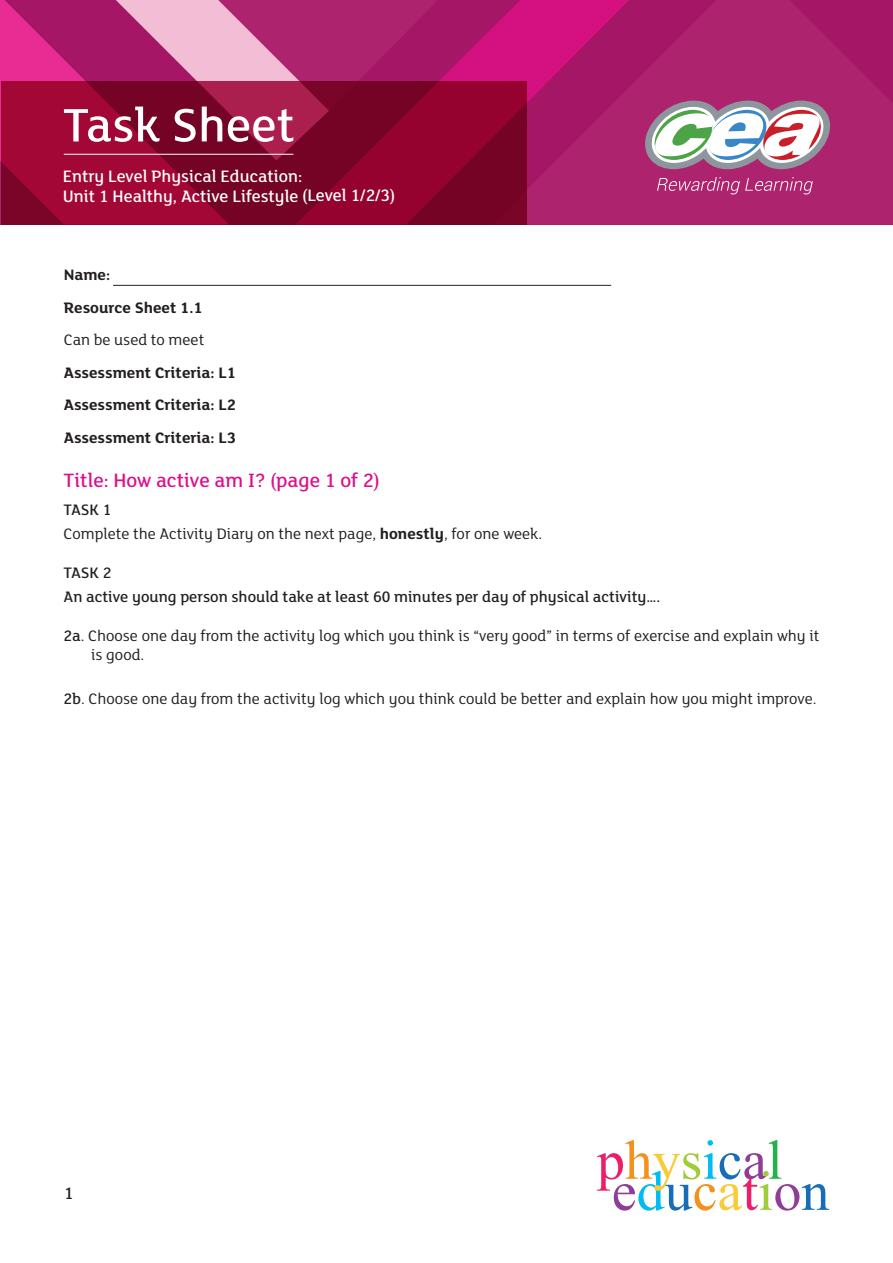
<style>
.page{position:relative;width:893px;height:1263px;background:#fff}
.page>*{position:absolute;margin:0;border:0;box-sizing:border-box;transform-origin:0 0}
.t1{font:500 51px "FS Lola";color:#fff}
.Title_Heading{font:500 21px "FS Lola";color:#dc108a}
.t2{font:500 18px/19.5px "FS Lola";color:#fff}
.Title_Heading-2{font:500 18px "FS Lola";color:#231f20}
.tabs_regular{font:16.5px/19.5px "FS Lola";color:#231f20}
.Heading_2{font:700 16.5px "FS Lola";color:#231f20}
.Instruction{font:500 16.5px "FS Lola";color:#231f20}
.Body{font:16.5px "FS Lola";color:#231f20}
.Tabs_Medium{font:500 16.5px "FS Lola";color:#231f20}
.s1{font-weight:700}
.s2{font-weight:500}
</style>
<div class="page">
<svg style="left:663px;top:0;width:230px;height:224px;background:#ac206c"></svg>
<svg style="left:0;top:0;width:82px;height:137px;background:#c9227f"></svg>
<svg style="left:471px;top:0;width:192px;height:224px;background:#b4196f"></svg>
<svg style="left:82px;top:0;width:389px;height:81px;background:#bd4686"></svg>
<svg style="left:1px;top:81px;width:525px;height:143px;background:#8c062f"></svg>
<svg style="left:657px;top:177px;width:156px;height:17px;background:#ba4584"></svg>
<svg style="left:645px;top:101px;width:185px;height:69px"></svg>
<hr style="left:64px;top:154px;width:229px;height:1px;background:#fff">
<svg style="left:597px;top:1140px;width:232px;height:70px"></svg>
<hr style="left:113px;top:285px;width:498px;height:1px;background:#231f20">
<h1 class="t1" style="left:63px;top:92px;width:234px">Task Sheet</h1>
<p class="t2" style="left:63px;top:166px;width:334px">Entry Level Physical Education:<br>Unit 1 Healthy, Active Lifestyle (Level 1/2/3)</p>
<p class="Heading_2" style="left:64px;top:264px;width:48px">Name:</p>
<p class="Heading_2" style="left:64px;top:296px;width:141px">Resource Sheet 1.1</p>
<p class="tabs_regular" style="left:64px;top:329px;width:142px">Can be used to meet</p>
<p class="Heading_2" style="left:64px;top:361px;width:174px">Assessment Criteria: L1</p>
<p class="Heading_2" style="left:64px;top:393px;width:174px">Assessment Criteria: L2</p>
<p class="Heading_2" style="left:64px;top:426px;width:174px">Assessment Criteria: L3</p>
<p class="Title_Heading" style="left:64px;top:467px;width:318px">Title: How active am I? (page 1 of 2)</p>
<p class="Tabs_Medium" style="left:64px;top:499px;width:49px">TASK 1</p>
<p class="Body" style="left:64px;top:523px;width:480px">Complete the Activity Diary on the next page, <span class="s1">honestly</span>, for one week.</p>
<p class="Tabs_Medium" style="left:64px;top:562px;width:49px">TASK 2</p>
<p class="Instruction" style="left:64px;top:586px;width:598px">An active young person should take at least 60 minutes per day of physical activity….</p>
<p class="tabs_regular" style="left:91px;top:625px;width:730px;text-indent:-28px"><span class="s2">2a</span>. Choose one day from the activity log which you think is “very good” in terms of exercise and explain why it is good.</p>
<p class="tabs_regular" style="left:64px;top:688px;width:754px"><span class="s2">2b</span>. Choose one day from the activity log which you think could be better and explain how you might improve.</p>
<p class="Title_Heading-2" style="left:64px;top:1182px;width:11px">1</p>
</div>
